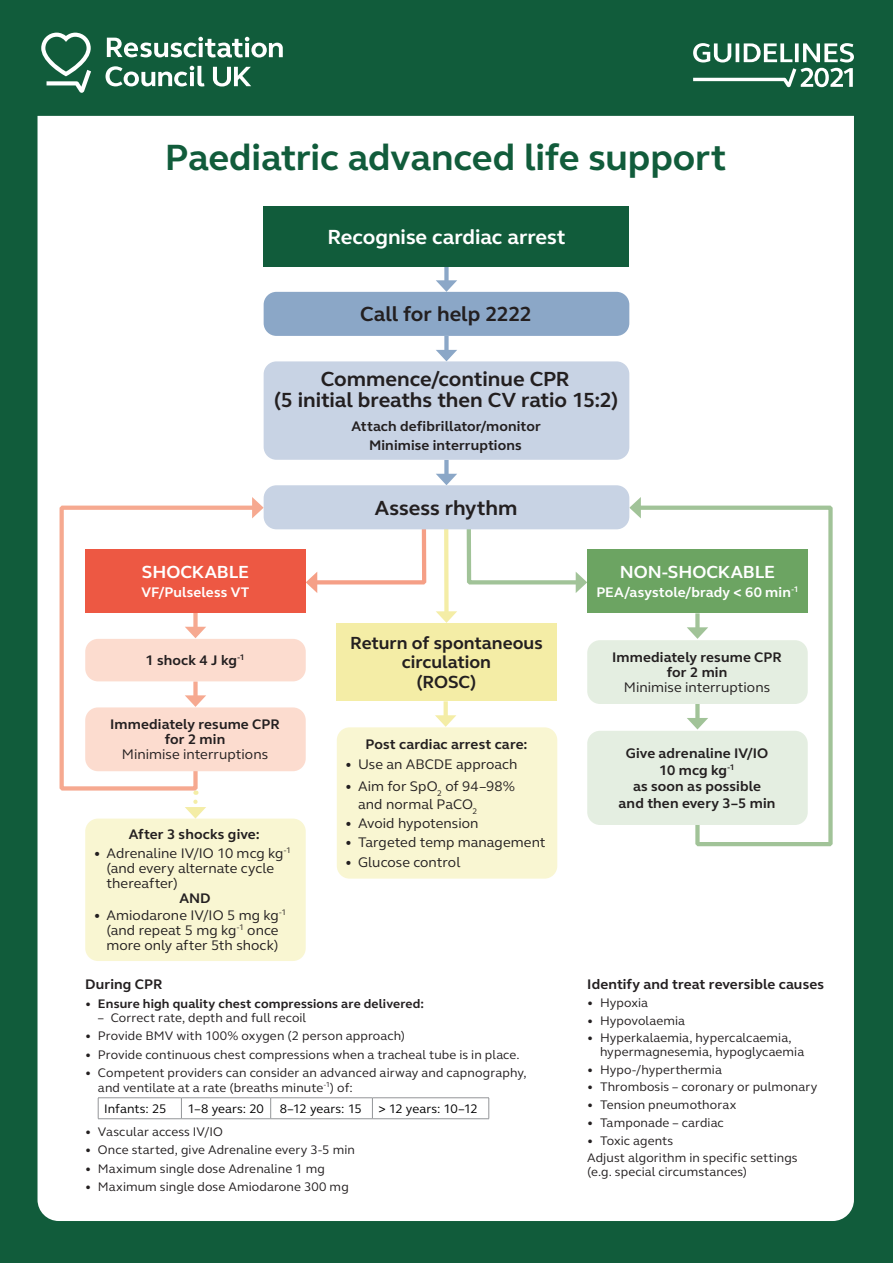
<style>
.page{position:relative;width:893px;height:1263px;background:#115c3b}
.page>*{position:absolute;margin:0;border:0;box-sizing:border-box;transform-origin:0 0}
.t1{font:700 37.5px "Resus";letter-spacing:-.005em;color:#115c3b}
.ALG_c-head{font:700 21px "Resus";letter-spacing:-.005em;color:#231f20}
.ALG_b-head{font:700 21px "Resus";color:#fff}
.ALG_d-head{font:700 18px/19.5px "Resus";color:#231f20;text-align:center}
.ALG_d-head-2{font:700 18px "Resus";letter-spacing:-.005em;color:#fff}
.ALG_body_copy{font:14.25px/15px "Resus";letter-spacing:.005em;color:#231f20}
.ALG_body_copy_BOLD{font:700 14.25px/16.5px "Resus";letter-spacing:.01em;color:#231f20;text-align:center}
.ALG_body_copy-2{font:700 14.25px "Resus";letter-spacing:.01em;color:#fff}
.ALG_body_copy-3{font:700 14.25px "Resus";color:#231f20}
.ALG_sub_body_copy{font:12.75px/13.5px "Resus";letter-spacing:.01em;color:#231f20}
.ALG_sub_body_copy-2{font:700 12.75px "Resus";letter-spacing:.015em;color:#231f20}
._04_Table_text_-_rom{font:12.75px "Resus";letter-spacing:.005em;color:#000001}
</style>
<div class="page">
<svg style="left:107px;top:37px;width:176px;height:21px"></svg>
<svg style="left:106px;top:66px;width:98px;height:20px"></svg>
<svg style="left:213px;top:67px;width:38px;height:20px"></svg>
<svg style="left:41px;top:33px;width:50px;height:60px"></svg>
<div style="left:38px;top:116px;width:816px;height:1105px;background:#fff"></div>
<svg style="left:693px;top:43px;width:161px;height:44px"></svg>
<svg style="left:57px;top:503px;width:203px;height:290px;background:#fdf0ec"></svg>
<div style="left:337px;top:727px;width:220px;height:152px;background:#f9f6d2;border-radius:13px"></div>
<svg style="left:444px;top:707px;width:4px;height:8px"></svg>
<svg style="left:435px;top:715px;width:21px;height:12px"></svg>
<div style="left:85px;top:707px;width:221px;height:64px;background:#fcdccf;border-radius:13px"></div>
<div style="left:85px;top:818px;width:221px;height:143px;background:#f9f6d2;border-radius:13px"></div>
<svg style="left:633px;top:503px;width:202px;height:345px;background:#f2f6f1"></svg>
<svg style="left:85px;top:497px;width:723px;height:210px;background:#e8dcc7"></svg>
<div style="left:587px;top:731px;width:221px;height:94px;background:#e4eee1;border-radius:13px"></div>
<svg style="left:185px;top:790px;width:21px;height:28px"></svg>
<div style="left:444px;top:266px;width:5px;height:18px;background:#8ba7c7"></div>
<svg style="left:436px;top:280px;width:21px;height:12px"></svg>
<div style="left:444px;top:336px;width:5px;height:18px;background:#8ba7c7"></div>
<svg style="left:436px;top:350px;width:21px;height:11px"></svg>
<div style="left:444px;top:460px;width:5px;height:18px;background:#8ba7c7"></div>
<svg style="left:436px;top:474px;width:21px;height:11px"></svg>
<div style="left:264px;top:206px;width:365px;height:60px;background:#115c3b"></div>
<div style="left:264px;top:292px;width:365px;height:44px;background:#8ba7c7;border-radius:13px"></div>
<div style="left:264px;top:361px;width:365px;height:99px;background:#c8d3e4;border-radius:13px"></div>
<div style="left:264px;top:485px;width:365px;height:44px;background:#c8d3e4;border-radius:13px"></div>
<hr style="left:98px;top:1097px;width:83px;height:1px;background:#939598">
<svg style="left:98px;top:1098px;width:1px;height:20px"></svg>
<hr style="left:181px;top:1097px;width:90px;height:1px;background:#939598">
<svg style="left:181px;top:1098px;width:1px;height:20px"></svg>
<hr style="left:271px;top:1097px;width:101px;height:1px;background:#939598">
<svg style="left:270px;top:1098px;width:1px;height:20px"></svg>
<hr style="left:372px;top:1097px;width:117px;height:1px;background:#939598">
<svg style="left:372px;top:1098px;width:1px;height:20px"></svg>
<svg style="left:489px;top:1098px;width:1px;height:20px"></svg>
<hr style="left:98px;top:1118px;width:83px;height:1px;background:#939598">
<hr style="left:181px;top:1118px;width:90px;height:1px;background:#939598">
<hr style="left:271px;top:1118px;width:101px;height:1px;background:#939598">
<hr style="left:372px;top:1118px;width:117px;height:1px;background:#939598">
<p class="t1" style="left:165px;top:135px;width:563px">Paediatric advanced life support</p>
<p class="ALG_b-head" style="left:327px;top:224px;width:240px">Recognise cardiac arrest</p>
<p class="ALG_c-head" style="left:360px;top:301px;width:173px">Call for help 2222</p>
<p class="ALG_c-head" style="left:321px;top:366px;width:250px">Commence/continue CPR</p>
<p class="ALG_c-head" style="left:274px;top:387px;width:346px">(5 initial breaths then CV ratio 15:2)</p>
<p class="ALG_body_copy_BOLD" style="left:351px;top:418px;width:191px">Attach defibrillator/monitor</p>
<p class="ALG_body_copy_BOLD" style="left:369px;top:437px;width:154px">Minimise interruptions</p>
<p class="ALG_d-head-2" style="left:142px;top:560px;width:109px">SHOCKABLE</p>
<p class="ALG_body_copy-2" style="left:141px;top:583px;width:109px">VF/Pulseless VT</p>
<p class="ALG_body_copy_BOLD" style="left:145px;top:652px;width:101px">1 shock 4 J kg<sup>-1</sup></p>
<p class="ALG_body_copy_BOLD" style="left:110px;top:717px;width:171px;line-height:15px">Immediately resume CPR for 2 min</p>
<p class="ALG_body_copy" style="left:122px;top:747px;width:148px">Minimise interruptions</p>
<p class="ALG_body_copy_BOLD" style="left:129px;top:826px;width:133px">After 3 shocks give:</p>
<p class="ALG_body_copy" style="left:106px;top:846px;width:186px;text-indent:-13px">• Adrenaline IV/IO 10 mcg kg<sup>-1 </sup>(and every alternate cycle thereafter)</p>
<p class="ALG_body_copy-3" style="left:179px;top:889px;width:33px">AND</p>
<p class="ALG_body_copy" style="left:94px;top:908px;width:194px;text-align:center">• Amiodarone IV/IO 5 mg kg<sup>-1 </sup>(and repeat 5 mg kg<sup>-1</sup> once more only after 5th shock)</p>
<p class="ALG_c-head" style="left:375px;top:495px;width:144px">Assess rhythm</p>
<p class="ALG_d-head" style="left:350px;top:633px;width:194px">Return of spontaneous circulation<br>(ROSC)</p>
<p class="ALG_body_copy_BOLD" style="left:366px;top:736px;width:163px">Post cardiac arrest care:</p>
<p class="ALG_body_copy" style="left:345px;top:756px;width:174px">• Use an ABCDE approach</p>
<p class="ALG_body_copy" style="left:358px;top:777px;width:159px;line-height:18px;text-indent:-13px">• Aim for SpO<sub>2</sub> of 94–98% and normal PaCO<sub>2</sub></p>
<p class="ALG_body_copy" style="left:345px;top:816px;width:135px">• Avoid hypotension</p>
<p class="ALG_body_copy" style="left:345px;top:835px;width:202px">• Targeted temp management</p>
<p class="ALG_body_copy" style="left:345px;top:854px;width:117px">• Glucose control</p>
<p class="ALG_body_copy_BOLD" style="left:85px;top:976px;width:79px">During CPR</p>
<p class="ALG_sub_body_copy-2" style="left:85px;top:995px;width:340px">• Ensure high quality chest compressions are delivered:</p>
<p class="ALG_sub_body_copy" style="left:98px;top:1011px;width:210px">– Correct rate, depth and full recoil</p>
<p class="ALG_sub_body_copy" style="left:85px;top:1029px;width:321px">• Provide BMV with 100% oxygen (2 person approach)</p>
<p class="ALG_sub_body_copy" style="left:85px;top:1048px;width:436px">• Provide continuous chest compressions when a tracheal tube is in place.</p>
<p class="ALG_sub_body_copy" style="left:98px;top:1066px;width:430px;line-height:14.2px;text-indent:-13px">• Competent providers can consider an advanced airway and capnography, and ventilate at a rate (breaths minute<sup>-1</sup>) of:</p>
<p class="_04_Table_text_-_rom" style="left:104px;top:1101px;width:64px">Infants: 25</p>
<p class="_04_Table_text_-_rom" style="left:187px;top:1101px;width:78px">1–8 years: 20</p>
<p class="_04_Table_text_-_rom" style="left:280px;top:1101px;width:84px">8–12 years: 15</p>
<p class="_04_Table_text_-_rom" style="left:378px;top:1101px;width:101px">&gt; 12 years: 10–12</p>
<p class="ALG_sub_body_copy" style="left:85px;top:1125px;width:139px">• Vascular access IV/IO</p>
<p class="ALG_sub_body_copy" style="left:85px;top:1143px;width:271px">• Once started, give Adrenaline every 3-5 min</p>
<p class="ALG_sub_body_copy" style="left:85px;top:1162px;width:241px">• Maximum single dose Adrenaline 1 mg</p>
<p class="ALG_sub_body_copy" style="left:85px;top:1180px;width:265px">• Maximum single dose Amiodarone 300 mg</p>
<p class="ALG_d-head-2" style="left:620px;top:560px;width:157px">NON-SHOCKABLE</p>
<p class="ALG_body_copy-2" style="left:596px;top:583px;width:204px">PEA/asystole/brady &lt; 60 min<sup>-1</sup></p>
<p class="ALG_body_copy_BOLD" style="left:612px;top:650px;width:171px;line-height:15px">Immediately resume CPR for 2 min</p>
<p class="ALG_body_copy" style="left:624px;top:680px;width:148px">Minimise interruptions</p>
<p class="ALG_body_copy_BOLD" style="left:619px;top:745px;width:158px">Give adrenaline IV/IO<br>10 mcg kg<sup>-1<br></sup>as soon as possible and then every 3–5 min</p>
<p class="ALG_body_copy_BOLD" style="left:587px;top:976px;width:238px">Identify and treat reversible causes</p>
<p class="ALG_sub_body_copy" style="left:587px;top:996px;width:62px">• Hypoxia</p>
<p class="ALG_sub_body_copy" style="left:587px;top:1014px;width:99px">• Hypovolaemia</p>
<p class="ALG_sub_body_copy" style="left:600px;top:1031px;width:206px;text-indent:-13px">• Hyperkalaemia, hypercalcaemia, hypermagnesemia, hypoglycaemia</p>
<p class="ALG_sub_body_copy" style="left:587px;top:1063px;width:136px">• Hypo-/hyperthermia</p>
<p class="ALG_sub_body_copy" style="left:587px;top:1080px;width:232px">• Thrombosis – coronary or pulmonary</p>
<p class="ALG_sub_body_copy" style="left:587px;top:1098px;width:151px">• Tension pneumothorax</p>
<p class="ALG_sub_body_copy" style="left:587px;top:1116px;width:138px">• Tamponade – cardiac</p>
<p class="ALG_sub_body_copy" style="left:587px;top:1134px;width:88px">• Toxic agents</p>
<p class="ALG_sub_body_copy" style="left:587px;top:1151px;width:212px">Adjust algorithm in specific settings (e.g. special circumstances)</p>
</div>
